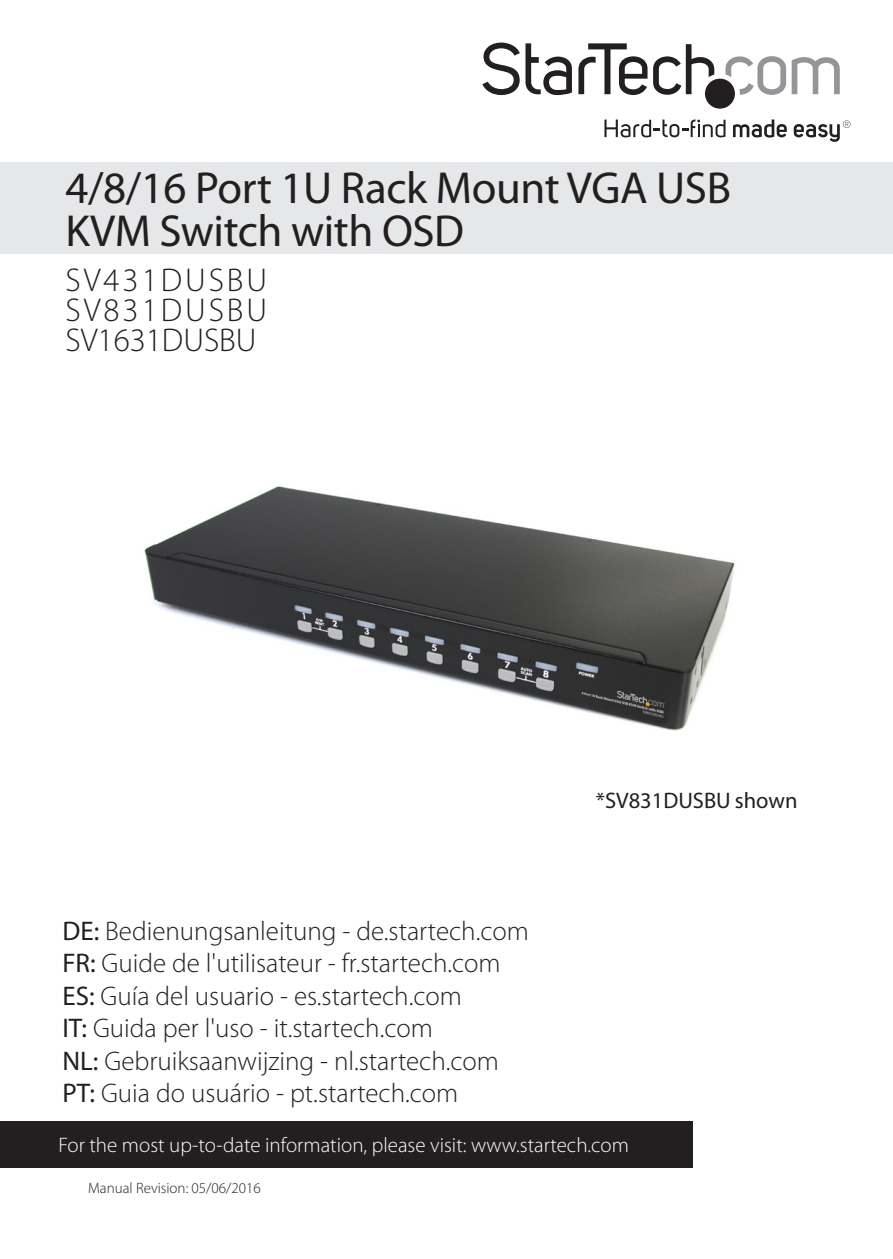
<style>
.page{position:relative;width:893px;height:1259px;background:#fff}
.page>*{position:absolute;margin:0;border:0;box-sizing:border-box;transform-origin:0 0}
.Body_Copy{font:45px "Myriad Pro";letter-spacing:-.01em;color:#231f20}
.Body_Copy-2{font:300 33px/30px "Myriad Pro";letter-spacing:.09em;color:#231f20;text-align:justify}
.t1{font:300 27px/32.4px "Myriad Pro";color:#231f20}
.Body_Copy-3{font:22.5px "Myriad Pro";color:#231f20}
.t2{font:300 21px "Myriad Pro";color:#fff}
.Text{font:300 15px "Myriad Pro";color:#231f20}
.s1{font-weight:400}
</style>
<div class="page">
<svg style="left:792px;top:57px;width:48px;height:37px"></svg>
<svg style="left:725px;top:56px;width:61px;height:39px"></svg>
<svg style="left:794px;top:120px;width:56px;height:22px"></svg>
<svg style="left:733px;top:119px;width:54px;height:19px"></svg>
<svg style="left:604px;top:119px;width:121px;height:18px"></svg>
<svg style="left:482px;top:43px;width:90px;height:52px"></svg>
<svg style="left:578px;top:43px;width:69px;height:52px"></svg>
<svg style="left:653px;top:44px;width:61px;height:51px"></svg>
<div style="left:705px;top:79px;width:30px;height:30px;background:#231f20;border-radius:50%"></div>
<div style="left:0;top:1121px;width:692px;height:46px;background:#231f20"></div>
<div style="left:0;top:162px;width:893px;height:92px;background:#e6e7e9"></div>
<img style="left:144px;top:486px;width:591px;height:245px">
<p class="Body_Copy" style="left:65px;top:160px;width:667px">4/8/16 Port 1U Rack Mount VGA USB</p>
<p class="Body_Copy" style="left:65px;top:203px;width:400px">KVM Switch with OSD</p>
<p class="Body_Copy-2" style="left:65px;top:265px;width:203px">SV431DUSBU SV831DUSBU SV1631DUSBU</p>
<p class="t1" style="left:62px;top:914px;width:468px"><span class="s1">DE:</span> Bedienungsanleitung - de.startech.com <span class="s1">FR:</span> Guide de l'utilisateur - fr.startech.com <span class="s1">ES:</span> Guía del usuario - es.startech.com<br><span class="s1">IT:</span> Guida per l'uso - it.startech.com<br><span class="s1">NL:</span> Gebruiksaanwijzing - nl.startech.com <span class="s1">PT:</span> Guia do usuário - pt.startech.com</p>
<p class="Body_Copy-3" style="left:596px;top:786px;width:203px">*SV831DUSBU shown</p>
<p class="t2" style="left:58px;top:1132px;width:572px">For the most up-to-date information, please visit: www.startech.com</p>
<p class="Text" style="left:88px;top:1178px;width:174px">Manual Revision: 05/06/2016</p>
</div>
